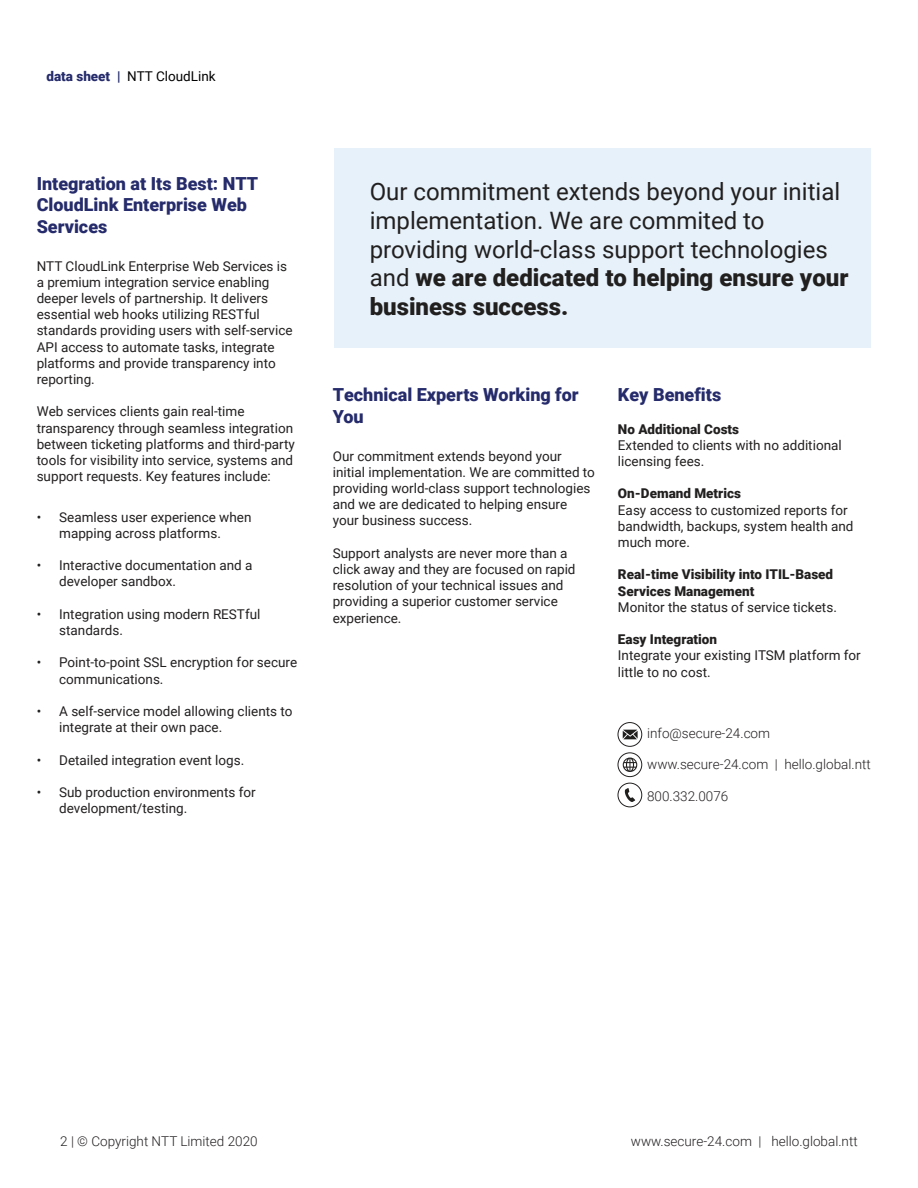
<style>
.page{position:relative;width:918px;height:1188px;background:#fff}
.page>*{position:absolute;margin:0;border:0;box-sizing:border-box;transform-origin:0 0}
.t1{font:24px/28.8px "Roboto";color:#221f1f}
.t2{font:900 18px/21.6px "Roboto";color:#252b6b}
.t3{font:13.5px/16.2px "Roboto";color:#221f1f}
.t4{font:300 13.5px "Roboto";color:#221f1f}
.t5{font:900 13.5px/16.2px "Roboto";color:#221f1f}
.t6{font:13.5px "Roboto";color:#010101}
.s1{font-weight:900;color:#252b6b}
.s2{font-weight:900}
</style>
<div class="page">
<div style="left:334px;top:149px;width:537px;height:199px;background:#e6f1fa"></div>
<div style="left:618px;top:783px;width:24px;height:24px;border:1px solid #221f1f;border-radius:50%"></div>
<svg style="left:625px;top:788px;width:10px;height:14px"></svg>
<div style="left:618px;top:722px;width:24px;height:25px;border:1px solid #221f1f;border-radius:50%"></div>
<svg style="left:623px;top:730px;width:15px;height:9px"></svg>
<div style="left:618px;top:752px;width:24px;height:25px;border:1px solid #221f1f;border-radius:50%"></div>
<svg style="left:623px;top:758px;width:14px;height:14px"></svg>
<p class="t6" style="left:47px;top:70px;width:171px"><span class="s1">data sheet |</span> NTT CloudLink</p>
<h2 class="t2" style="left:37px;top:174px;width:223px">Integration at Its Best: NTT<br>CloudLink Enterprise Web<br>Services</h2>
<p class="t3" style="left:37px;top:259px;width:257px">NTT CloudLink Enterprise Web Services is a premium integration service enabling deeper levels of partnership. It delivers essential web hooks utilizing RESTful standards providing users with self-service API access to automate tasks, integrate platforms and provide transparency into reporting.</p>
<p class="t3" style="left:37px;top:405px;width:260px">Web services clients gain real-time transparency through seamless integration between ticketing platforms and third-party tools for visibility into service, systems and support requests. Key features include:</p>
<p class="t3" style="left:37px;top:510px;width:6px">ï</p>
<p class="t3" style="left:59px;top:510px;width:194px">Seamless user experience when mapping across platforms.</p>
<p class="t3" style="left:37px;top:558px;width:6px">ï</p>
<p class="t3" style="left:59px;top:558px;width:195px">Interactive documentation and a developer sandbox.</p>
<p class="t3" style="left:37px;top:607px;width:6px">ï</p>
<p class="t3" style="left:59px;top:607px;width:203px">Integration using modern RESTful standards.</p>
<p class="t3" style="left:37px;top:655px;width:6px">ï</p>
<p class="t3" style="left:59px;top:655px;width:240px">Point-to-point SSL encryption for secure communications.</p>
<p class="t3" style="left:37px;top:704px;width:6px">ï</p>
<p class="t3" style="left:59px;top:704px;width:235px">A self-service model allowing clients to integrate at their own pace.</p>
<p class="t3" style="left:37px;top:753px;width:6px">ï</p>
<p class="t3" style="left:59px;top:753px;width:187px">Detailed integration event logs.</p>
<p class="t3" style="left:37px;top:785px;width:6px">ï</p>
<p class="t3" style="left:59px;top:785px;width:198px">Sub production environments for development/testing.</p>
<h1 class="t1" style="left:370px;top:179px;width:480px">Our commitment extends beyond your initial implementation. We are commited to providing world-class support technologies and <span class="s2">we are dedicated to helping ensure your business success.</span></h1>
<h2 class="t2" style="left:333px;top:385px;width:248px">Technical Experts Working for<br>You</h2>
<p class="t3" style="left:333px;top:449px;width:264px">Our commitment extends beyond your initial implementation. We are committed to providing world-class support technologies and we are dedicated to helping ensure your business success.</p>
<p class="t3" style="left:333px;top:546px;width:244px">Support analysts are never more than a click away and they are focused on rapid resolution of your technical issues and providing a superior customer service experience.</p>
<h2 class="t2" style="left:618px;top:385px;width:105px">Key Benefits</h2>
<p class="t5" style="left:618px;top:422px;width:123px">No Additional Costs</p>
<p class="t3" style="left:618px;top:438px;width:225px">Extended to clients with no additional licensing fees.</p>
<p class="t5" style="left:618px;top:487px;width:124px">On-Demand Metrics</p>
<p class="t3" style="left:618px;top:503px;width:237px">Easy access to customized reports for bandwidth, backups, system health and much more.</p>
<p class="t5" style="left:618px;top:568px;width:217px">Real-time Visibility into ITIL-Based<br>Services Management</p>
<p class="t3" style="left:618px;top:600px;width:220px">Monitor the status of service tickets.</p>
<p class="t5" style="left:618px;top:632px;width:101px">Easy Integration</p>
<p class="t3" style="left:618px;top:648px;width:244px">Integrate your existing ITSM platform for little to no cost.</p>
<p class="t4" style="left:647px;top:728px;width:124px">info@secure-24.com</p>
<p class="t4" style="left:647px;top:759px;width:225px">www.secure-24.com | hello.global.ntt</p>
<p class="t4" style="left:647px;top:791px;width:83px">800.332.0076</p>
<p class="t4" style="left:60px;top:1135px;width:199px">2 | © Copyright NTT Limited 2020</p>
<p class="t4" style="left:631px;top:1135px;width:228px">www.secure-24.com | hello.global.ntt</p>
</div>
